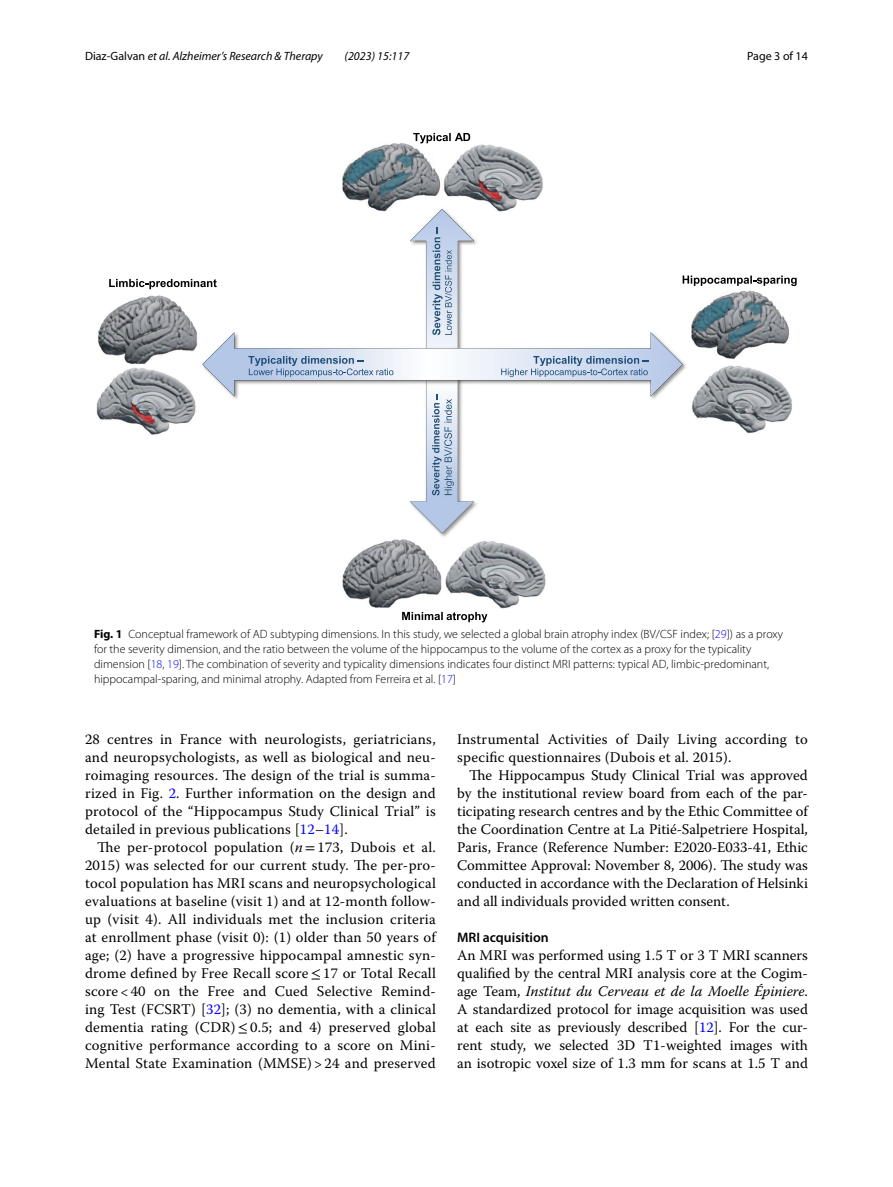
<style>
.page{position:relative;width:893px;height:1187px;background:#fff}
.page>*{position:absolute;margin:0;border:0;box-sizing:border-box;transform-origin:0 0}
.t1{font:14.7px/18px "Warnock Pro";letter-spacing:.015em;color:#000;text-align:justify}
.t2{font:600 13.8px "Myriad Pro";color:#000}
.t3{font:300 12px/15px "Myriad Pro";color:#000}
.t4{font:italic 12px "Myriad Pro";color:#000}
.t5{font:12px "Myriad Pro";color:#000}
.s1{font-style:normal}
.s2{font-weight:700}
.s3{color:#00f}
.s4{font-style:italic}
.s5{font-family:"STIX"}
</style>
<div class="page">
<img style="left:96px;top:143px;width:450px;height:466px">
<svg style="left:413px;top:133px;width:57px;height:10px"></svg>
<svg style="left:402px;top:612px;width:85px;height:10px"></svg>
<svg style="left:109px;top:209px;width:688px;height:324px"></svg>
<p class="t4" style="left:85px;top:48px;width:239px"><span class="s1">Diaz‑Galvan</span> et al. Alzheimer’s Research &amp; Therapy</p>
<p class="t4" style="left:345px;top:48px;width:66px">(2023) 15:117</p>
<p class="t5" style="left:747px;top:48px;width:62px">Page 3 of 14</p>
<p class="t3" style="left:94px;top:626px;width:691px"><span class="s2">Fig. 1</span> Conceptual framework of AD subtyping dimensions. In this study, we selected a global brain atrophy index (BV/CSF index; [<span class="s3">29</span>]) as a proxy for the severity dimension, and the ratio between the volume of the hippocampus to the volume of the cortex as a proxy for the typicality dimension [<span class="s3">18</span>, <span class="s3">19</span>]. The combination of severity and typicality dimensions indicates four distinct MRI patterns: typical AD, limbic-predominant, hippocampal-sparing, and minimal atrophy. Adapted from Ferreira et al. [<span class="s3">17</span>]</p>
<p class="t1" style="left:85px;top:729px;width:352px">28 centres in France with neurologists, geriatricians, and neuropsychologists, as well as biological and neu&shy;roimaging resources. The design of the trial is summa&shy;rized in Fig. <span class="s3">2</span>. Further information on the design and protocol of the “Hippocampus Study Clinical Trial” is detailed in previous publications [<span class="s3">12</span>–<span class="s3">14</span>].</p>
<p class="t1" style="left:85px;top:837px;width:352px;text-indent:12px">The per-protocol population (<span class="s4">n</span><span class="s5">=</span>173, Dubois et al.<br>2015) was selected for our current study. The per-pro&shy;tocol population has MRI scans and neuropsychological evaluations at baseline (visit 1) and at 12-month follow&shy;up (visit 4). All individuals met the inclusion criteria at enrollment phase (visit 0): (1) older than 50 years of age; (2) have a progressive hippocampal amnestic syn&shy;drome defined by Free Recall score<span class="s5">≤</span>17 or Total Recall score &lt; 40 on the Free and Cued Selective Remind&shy;ing Test (FCSRT) [<span class="s3">32</span>]; (3) no dementia, with a clinical dementia rating (CDR)<span class="s5">≤</span>0.5; and 4) preserved global cognitive performance according to a score on Mini-Mental State Examination (MMSE) &gt; 24 and preserved</p>
<p class="t1" style="left:457px;top:729px;width:352px">Instrumental Activities of Daily Living according to specific questionnaires (Dubois et al. 2015).</p>
<p class="t1" style="left:457px;top:765px;width:352px;text-indent:12px">The Hippocampus Study Clinical Trial was approved by the institutional review board from each of the par&shy;ticipating research centres and by the Ethic Committee of the Coordination Centre at La Pitié-Salpetriere Hospital, Paris, France (Reference Number: E2020-E033-41, Ethic Committee Approval: November 8, 2006). The study was conducted in accordance with the Declaration of Helsinki and all individuals provided written consent.</p>
<p class="t2" style="left:457px;top:928px;width:93px">MRI acquisition</p>
<p class="t1" style="left:457px;top:945px;width:352px">An MRI was performed using 1.5 T or 3 T MRI scanners qualified by the central MRI analysis core at the Cogim&shy;age Team, <span class="s4">Institut du Cerveau et de la Moelle Épiniere</span>.<br>A standardized protocol for image acquisition was used at each site as previously described [<span class="s3">12</span>]. For the cur&shy;rent study, we selected 3D T1-weighted images with an isotropic voxel size of 1.3 mm for scans at 1.5 T and</p>
</div>
